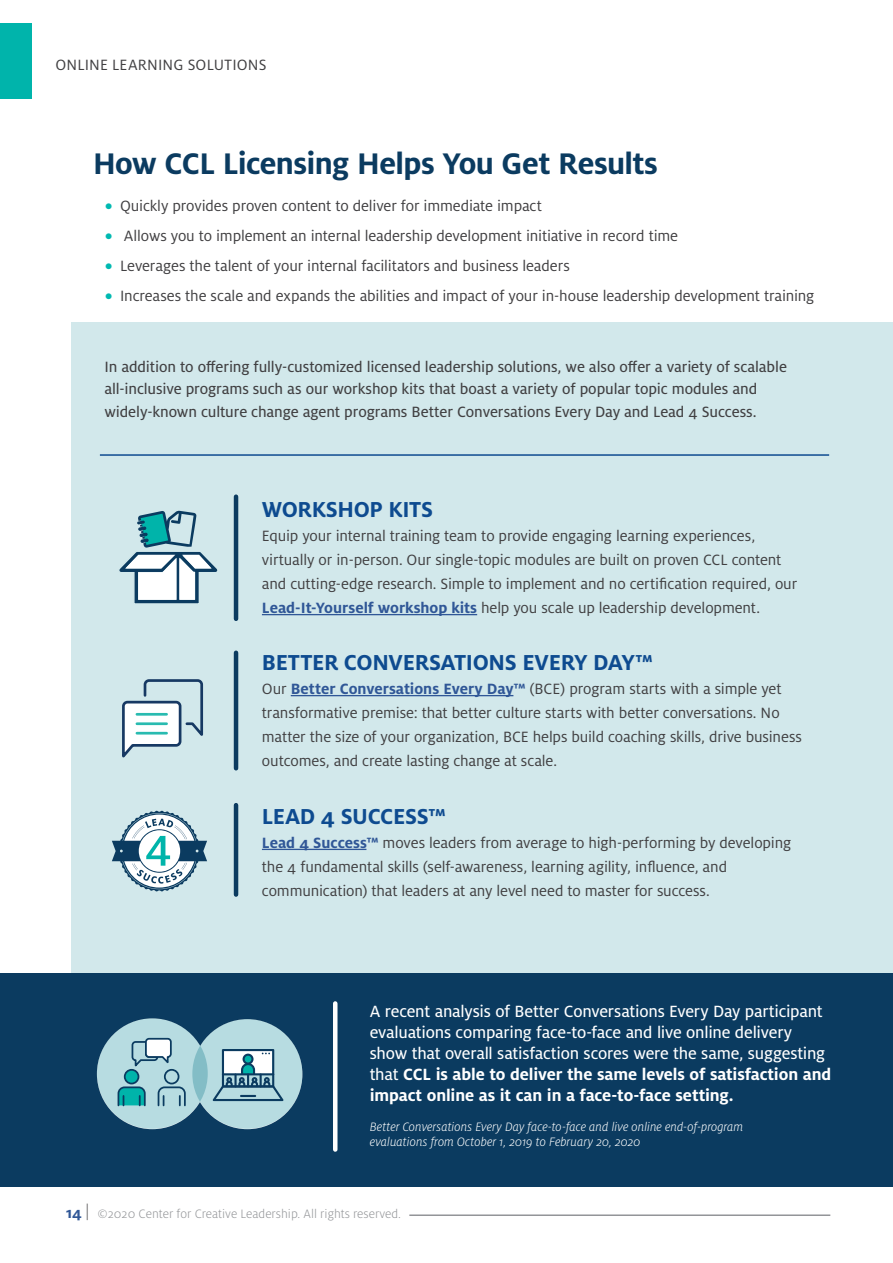
<style>
.page{position:relative;width:893px;height:1263px;background:#fff}
.page>*{position:absolute;margin:0;border:0;box-sizing:border-box;transform-origin:0 0}
.t1{font:700 33px "Milo Pro";letter-spacing:-.02em;color:#0b3b60}
.t2{font:700 24px "Milo Pro";letter-spacing:-.015em;color:#0e4b90}
.t3{font:18px/21px "Milo Pro Text";letter-spacing:-.01em;color:#fff}
.t4{font:700 18px/21px "Milo Pro";letter-spacing:-.005em;color:#fff}
.t5{font:16.5px/24px "Milo Pro";letter-spacing:-.005em;color:#414042}
.t6{font:16.5px/22.5px "Milo Pro Text";letter-spacing:-.005em;color:#414042}
.t7{font:italic 300 13.5px/15px "Milo Pro";color:#fff}
.t8{font:300 13.5px "Milo Pro";color:#939598}
.s1{font-weight:700;color:#00b9b1}
.s2{font-weight:700;color:#305797}
.s3{font-family:"Milo Pro Text";font-weight:400}
.s4{font-weight:700;font-size:16.5px;color:#305797}
.s5{font-size:16.5px;color:#414042}
</style>
<div class="page">
<hr style="left:409px;top:1214px;width:421px;height:2px;background:#939598">
<div style="left:0;top:23px;width:32px;height:76px;background:#00b4ab"></div>
<div style="left:71px;top:322px;width:821px;height:651px;background:#d2e8eb"></div>
<div style="left:0;top:973px;width:892px;height:214px;background:#0b3b60"></div>
<div style="left:192px;top:1019px;width:110px;height:110px;background:#b7dce1;border-radius:50%"></div>
<svg style="left:97px;top:1018px;width:111px;height:111px;fill:#b7dce1"></svg>
<hr style="left:262px;top:614px;width:215px;height:1px;background:#305797">
<hr style="left:291px;top:695px;width:222px;height:1px;background:#305797">
<hr style="left:262px;top:849px;width:104px;height:1px;background:#305797">
<hr style="left:234px;top:805px;width:4px;height:89px;background:#0b3b60">
<hr style="left:234px;top:653px;width:4px;height:115px;background:#0b3b60">
<hr style="left:234px;top:497px;width:4px;height:122px;background:#0b3b60">
<svg style="left:112px;top:811px;width:95px;height:80px"></svg>
<svg style="left:119px;top:511px;width:99px;height:93px"></svg>
<svg style="left:122px;top:679px;width:82px;height:79px"></svg>
<hr style="left:137px;top:722px;width:30px;height:3px;background:#29bbb0">
<hr style="left:137px;top:732px;width:30px;height:2px;background:#29bbb0">
<hr style="left:137px;top:713px;width:30px;height:3px;background:#29bbb0">
<hr style="left:100px;top:454px;width:729px;height:2px;background:#0e4b90">
<hr style="left:333px;top:1003px;width:4px;height:146px;background:#fff">
<svg style="left:213px;top:1049px;width:70px;height:52px"></svg>
<svg style="left:117px;top:1037px;width:70px;height:70px"></svg>
<p class="t5" style="left:55px;top:53px;width:213px">ONLINE LEARNING SOLUTIONS</p>
<h1 class="t1" style="left:93px;top:145px;width:566px">How CCL Licensing Helps You Get Results</h1>
<p class="t5" style="left:105px;top:193px;width:438px"><span class="s1">•</span> Quickly provides proven content to deliver for immediate impact</p>
<p class="t5" style="left:105px;top:223px;width:575px"><span class="s1">•</span> Allows you to implement an internal leadership development initiative in record time</p>
<p class="t5" style="left:105px;top:253px;width:466px"><span class="s1">•</span> Leverages the talent of your internal facilitators and business leaders</p>
<p class="t5" style="left:105px;top:283px;width:711px"><span class="s1">•</span> Increases the scale and expands the abilities and impact of your in-house leadership development training</p>
<p class="t6" style="left:104px;top:355px;width:684px">In addition to offering fully-customized licensed leadership solutions, we also offer a variety of scalable all-inclusive programs such as our workshop kits that boast a variety of popular topic modules and widely-known culture change agent programs Better Conversations Every Day and Lead 4 Success.</p>
<h2 class="t2" style="left:262px;top:496px;width:173px">WORKSHOP KITS</h2>
<p class="t5" style="left:262px;top:524px;width:537px">Equip your internal training team to provide engaging learning experiences, virtually or in-person. Our single-topic modules are built on proven CCL content and cutting-edge research. Simple to implement and no certification required, our <span class="s2">Lead-It-Yourself workshop kits</span> help you scale up leadership development.</p>
<h2 class="t2" style="left:262px;top:649px;width:392px">BETTER CONVERSATIONS EVERY DAY™</h2>
<p class="t5" style="left:262px;top:677px;width:542px">Our <span class="s2">Better Conversations Every Day™</span> (BCE) program starts with a simple yet transformative premise: that better culture starts with better conversations. No matter the size of your organization, BCE helps build coaching skills, drive business outcomes, and create lasting change at scale.</p>
<h2 class="t2" style="left:262px;top:803px;width:185px">LEAD 4 SUCCESS™</h2>
<p class="t5" style="left:262px;top:831px;width:531px"><span class="s2">Lead 4 Success™</span> moves leaders from average to high-performing by developing the 4 fundamental skills (self-awareness, learning agility, influence, and communication) that leaders at any level need to master for success.</p>
<p class="t3" style="left:370px;top:1001px;width:457px">A recent analysis of Better Conversations Every Day participant evaluations comparing face-to-face and live online delivery show that overall satisfaction scores were the same, suggesting</p>
<p class="t4" style="left:370px;top:1064px;width:463px"><span class="s3">that</span> CCL is able to deliver the same levels of satisfaction and impact online as it can in a face-to-face setting.</p>
<p class="t7" style="left:370px;top:1119px;width:375px">Better Conversations Every Day face-to-face and live online end-of-program evaluations from October 1, 2019 to February 20, 2020</p>
<p class="t8" style="left:66px;top:1206px;width:337px"><span class="s4">14</span> <span class="s5">|</span> ©2020 Center for Creative Leadership. All rights reserved.</p>
</div>
